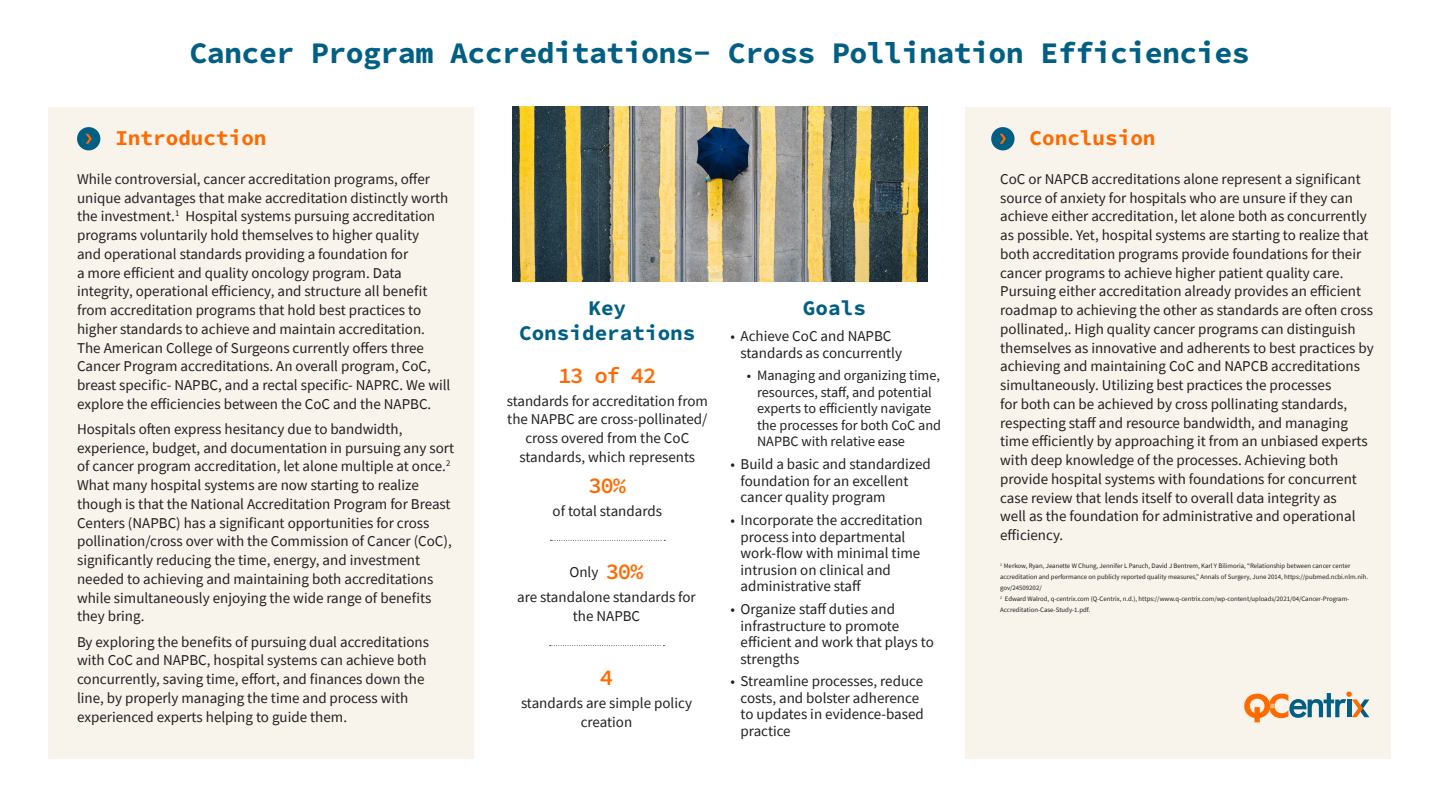
<style>
.page{position:relative;width:1440px;height:810px;background:#fff}
.page>*{position:absolute;margin:0;border:0;box-sizing:border-box;transform-origin:0 0}
.t1{font:30px "Source Code Variable";letter-spacing:-.02em;color:#015f84}
.Body_Text_White{font:22.5px "Source Code Variable";letter-spacing:-.06em;color:#ff6a00}
.HeadBodyText{font:700 21px "Source Code Pro";color:#ff6a00}
.HeadBodyText_White{font:21px "Source Code Variable";color:#015f84}
.Body_Text_White-2{font:15px/18.8px "Source Sans Pro";color:#231f20}
.HeadBodyText_White-2{font:15px/18.8px "Source Sans Pro";color:#231f20}
.t2{font:14.25px/16.5px "Source Sans Pro";color:#231f20}
.HeadBodyText_White-3{font:6.75px/11px "Source Sans Pro";color:#231f20}
.s1{font-family:"Source Code Variable";font-size:22.5px;color:#ff6a00}
</style>
<div class="page">
<div style="left:49px;top:107px;width:425px;height:652px;background:#f8f3ea"></div>
<div style="left:965px;top:107px;width:425px;height:652px;background:#f8f3ea"></div>
<div style="left:991px;top:127px;width:24px;height:23px;background:#015f84;border-radius:50%"></div>
<svg style="left:1000px;top:134px;width:6px;height:10px"></svg>
<div style="left:77px;top:127px;width:23px;height:23px;background:#015f84;border-radius:50%"></div>
<svg style="left:86px;top:134px;width:6px;height:10px"></svg>
<svg style="left:1244px;top:692px;width:125px;height:30px"></svg>
<svg style="left:550px;top:540px;width:115px;height:1px"></svg>
<svg style="left:550px;top:645px;width:114px;height:1px"></svg>
<img style="left:512px;top:107px;width:416px;height:174px">
<p class="t1" style="left:190px;top:31px;width:1062px">Cancer Program Accreditations- Cross Pollination Efficiencies</p>
<p class="HeadBodyText" style="left:115px;top:123px;width:153px">Introduction</p>
<p class="Body_Text_White-2" style="left:77px;top:169px;width:375px">While controversial, cancer accreditation programs, offer unique advantages that make accreditation distinctly worth the investment.<sup>1</sup> Hospital systems pursuing accreditation programs voluntarily hold themselves to higher quality<br>and operational standards providing a foundation for<br>a more efficient and quality oncology program. Data integrity, operational efficiency, and structure all benefit from accreditation programs that hold best practices to higher standards to achieve and maintain accreditation.<br>The American College of Surgeons currently offers three Cancer Program accreditations. An overall program, CoC, breast specific- NAPBC, and a rectal specific- NAPRC. We will explore the efficiencies between the CoC and the NAPBC.</p>
<p class="Body_Text_White-2" style="left:77px;top:419px;width:379px">Hospitals often express hesitancy due to bandwidth, experience, budget, and documentation in pursuing any sort of cancer program accreditation, let alone multiple at once.<sup>2<br></sup>What many hospital systems are now starting to realize though is that the National Accreditation Program for Breast Centers (NAPBC) has a significant opportunities for cross pollination/cross over with the Commission of Cancer (CoC), significantly reducing the time, energy, and investment needed to achieving and maintaining both accreditations while simultaneously enjoying the wide range of benefits they bring.</p>
<p class="Body_Text_White-2" style="left:77px;top:632px;width:354px">By exploring the benefits of pursuing dual accreditations with CoC and NAPBC, hospital systems can achieve both concurrently, saving time, effort, and finances down the line, by properly managing the time and process with experienced experts helping to guide them.</p>
<p class="HeadBodyText_White" style="left:588px;top:292px;width:39px">Key</p>
<p class="HeadBodyText_White" style="left:803px;top:292px;width:64px">Goals</p>
<p class="HeadBodyText_White" style="left:519px;top:317px;width:178px">Considerations</p>
<p class="HeadBodyText_White-2" style="left:741px;top:328px;width:163px;line-height:16.5px;text-indent:-10px">• Achieve CoC and NAPBC standards as concurrently</p>
<p class="t2" style="left:757px;top:367px;width:186px;text-indent:-10px">• Managing and organizing time, resources, staff, and potential experts to efficiently navigate the processes for both CoC and<br>NAPBC with relative ease</p>
<p class="HeadBodyText_White-2" style="left:741px;top:456px;width:192px;line-height:16.5px;text-indent:-10px">• Build a basic and standardized foundation for an excellent cancer quality program</p>
<p class="HeadBodyText_White-2" style="left:741px;top:512px;width:184px;line-height:16.5px;text-indent:-10px">• Incorporate the accreditation process into departmental work-flow with minimal time intrusion on clinical and administrative staff</p>
<p class="HeadBodyText_White-2" style="left:741px;top:601px;width:195px;line-height:16.5px;text-indent:-10px">• Organize staff duties and infrastructure to promote efficient and work that plays to strengths</p>
<p class="HeadBodyText_White-2" style="left:741px;top:673px;width:185px;line-height:16.5px;text-indent:-10px">• Streamline processes, reduce costs, and bolster adherence to updates in evidence-based practice</p>
<p class="Body_Text_White" style="left:558px;top:359px;width:100px">13 of 42</p>
<p class="Body_Text_White-2" style="left:507px;top:391px;width:203px;text-align:center">standards for accreditation from the NAPBC are cross-pollinated/ cross overed from the CoC standards, which represents</p>
<p class="Body_Text_White" style="left:588px;top:469px;width:39px">30%</p>
<p class="Body_Text_White-2" style="left:553px;top:501px;width:111px">of total standards</p>
<p class="Body_Text_White-2" style="left:569px;top:563px;width:76px">Only <span class="s1">30%</span></p>
<p class="Body_Text_White-2" style="left:517px;top:588px;width:180px;text-align:center">are standalone standards for the NAPBC</p>
<p class="Body_Text_White" style="left:600px;top:662px;width:15px">4</p>
<p class="Body_Text_White-2" style="left:521px;top:694px;width:173px;text-align:center">standards are simple policy creation</p>
<p class="HeadBodyText" style="left:1030px;top:123px;width:127px">Conclusion</p>
<p class="HeadBodyText_White-2" style="left:1000px;top:169px;width:375px">CoC or NAPCB accreditations alone represent a significant source of anxiety for hospitals who are unsure if they can achieve either accreditation, let alone both as concurrently as possible. Yet, hospital systems are starting to realize that both accreditation programs provide foundations for their cancer programs to achieve higher patient quality care.<br>Pursuing either accreditation already provides an efficient roadmap to achieving the other as standards are often cross pollinated,. High quality cancer programs can distinguish themselves as innovative and adherents to best practices by achieving and maintaining CoC and NAPCB accreditations simultaneously. Utilizing best practices the processes<br>for both can be achieved by cross pollinating standards, respecting staff and resource bandwidth, and managing time efficiently by approaching it from an unbiased experts with deep knowledge of the processes. Achieving both provide hospital systems with foundations for concurrent case review that lends itself to overall data integrity as<br>well as the foundation for administrative and operational efficiency.</p>
<p class="HeadBodyText_White-3" style="left:1000px;top:560px;width:369px"><sup>1</sup> Merkow, Ryan, Jeanette W Chung, Jennifer L Paruch, David J Bentrem, Karl Y Bilimoria, “Relationship between cancer center accreditation and performance on publicly reported quality measures,” Annals of Surgery, June 2014, https://pubmed.ncbi.nlm.nih. gov/24509202/<br><sup>2</sup> Edward Walrod, q-centrix.com (Q-Centrix, n.d.), https://www.q-centrix.com/wp-content/uploads/2021/04/Cancer-Program-Accreditation-Case-Study-1.pdf.</p>
</div>
